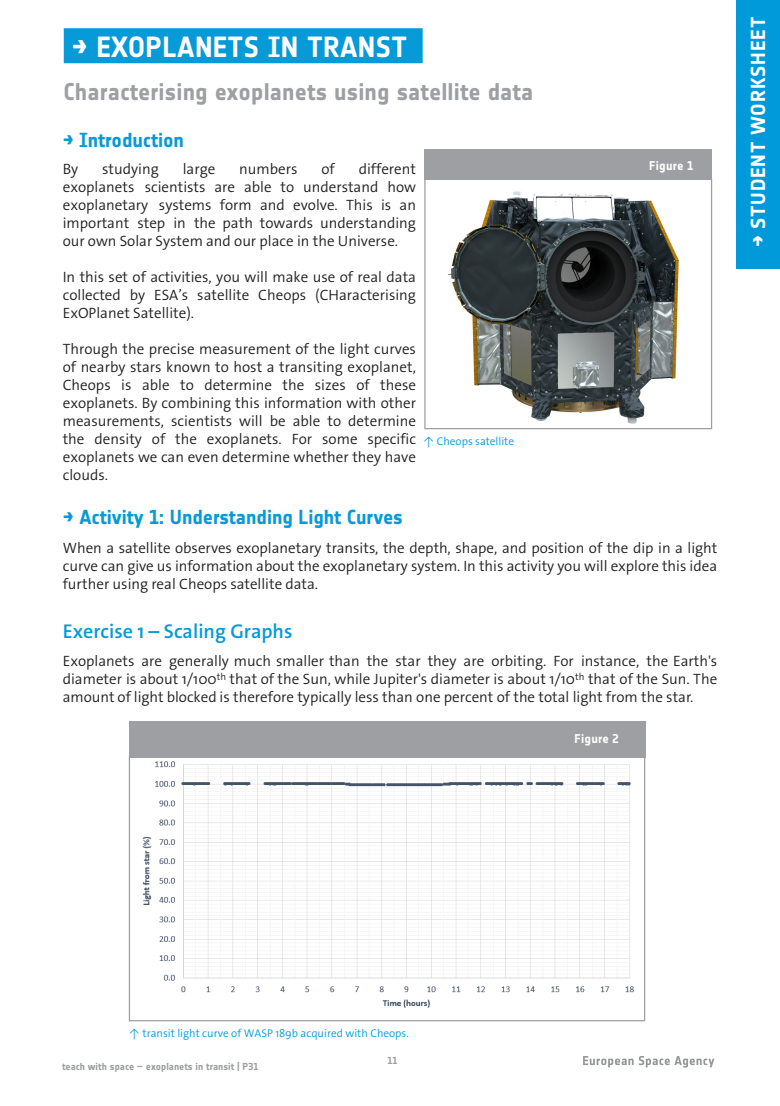
<style>
.page{position:relative;width:780px;height:1106px;background:#fff}
.page>*{position:absolute;margin:0;border:0;box-sizing:border-box;transform-origin:0 0}
.t1{font:700 28.75px "Notes Esa";letter-spacing:.01em;color:#fff}
.t2{font:700 23.75px "Notes Esa";letter-spacing:.005em;color:#9d9fa2}
.Activity_title{font:700 20px "Notes Esa";letter-spacing:-.005em;color:#069ad9}
.Text{font:600 20px "The Sans Os F";color:#069ad9}
.t3{font:700 20px "Notes Esa";letter-spacing:.04em;color:#fff;scale:1.1 1}
.Text-2{font:300 15px/18px "The Sans Os F";color:#231f20;text-align:justify}
.t4{font:700 12.5px "Notes Esa";letter-spacing:.02em;color:#fff}
.t5{font:300 11.25px "The Sans Os F";color:#069ad9}
.t6{font:700 10px "Notes Esa";color:#9d9fa2}
.t7{font:10px "Notes Style Bold Tf";color:#9d9fa2}
</style>
<div class="page">
<svg style="left:583px;top:1056px;width:131px;height:11px"></svg>
<img style="left:448px;top:191px;width:231px;height:233px">
<div style="left:424px;top:178px;width:288px;height:251px;border:1px solid #9d9fa2"></div>
<div style="left:424px;top:149px;width:288px;height:31px;background:#9d9fa2"></div>
<img style="left:142px;top:761px;width:492px;height:247px">
<div style="left:129px;top:721px;width:516px;height:37px;background:#9d9fa2"></div>
<div style="left:735px;top:0;width:45px;height:269px;background:#009ada"></div>
<div style="left:64px;top:28px;width:358px;height:35px;background:#069ad9"></div>
<h1 class="t1" style="left:72px;top:30px;width:337px">→ EXOPLANETS IN TRANST</h1>
<h2 class="t2" style="left:63px;top:78px;width:471px">Characterising exoplanets using satellite data</h2>
<p class="Activity_title" style="left:63px;top:129px;width:123px">→ Introduction</p>
<p class="Text-2" style="left:63px;top:160px;width:17px">By</p>
<p class="Text-2" style="left:102px;top:160px;width:58px">studying</p>
<p class="Text-2" style="left:183px;top:160px;width:34px">large</p>
<p class="Text-2" style="left:239px;top:160px;width:60px">numbers</p>
<p class="Text-2" style="left:321px;top:160px;width:15px">of</p>
<p class="Text-2" style="left:63px;top:160px;width:355px;text-indent:296px">different exoplanets scientists are able to understand how exoplanetary systems form and evolve. This is an important step in the path towards understanding our own Solar System and our place in the Universe.</p>
<p class="Text-2" style="left:63px;top:268px;width:355px">In this set of activities, you will make use of real data collected by ESA’s satellite Cheops (CHaracterising ExOPlanet Satellite).</p>
<p class="Text-2" style="left:63px;top:340px;width:355px">Through the precise measurement of the light curves of nearby stars known to host a transiting exoplanet, Cheops is able to determine the sizes of these exoplanets. By combining this information with other measurements, scientists will be able to determine the density of the exoplanets. For some specific exoplanets we can even determine whether they have clouds.</p>
<p class="t5" style="left:423px;top:434px;width:93px">↑ Cheops satellite</p>
<p class="Activity_title" style="left:63px;top:505px;width:341px">→ Activity 1: Understanding Light Curves</p>
<p class="t4" style="left:649px;top:158px;width:46px">Figure 1</p>
<p class="Text-2" style="left:63px;top:538px;width:656px">When a satellite observes exoplanetary transits, the depth, shape, and position of the dip in a light curve can give us information about the exoplanetary system. In this activity you will explore this idea further using real Cheops satellite data.</p>
<p class="Text" style="left:63px;top:618px;width:231px">Exercise 1 – Scaling Graphs</p>
<p class="Text-2" style="left:63px;top:652px;width:656px">Exoplanets are generally much smaller than the star they are orbiting. For instance, the Earth's diameter is about 1/100<sup>th</sup> that of the Sun, while Jupiter's diameter is about 1/10<sup>th</sup> that of the Sun. The amount of light blocked is therefore typically less than one percent of the total light from the star.</p>
<p class="t4" style="left:574px;top:731px;width:46px">Figure 2</p>
<h3 class="t3" style="left:746px;top:247px;width:211px;rotate:-90deg">→ STUDENT WORKSHEET</h3>
<p class="t5" style="left:129px;top:1025px;width:281px">↑ transit light curve of WASP 189b acquired with Cheops.</p>
<p class="t6" style="left:62px;top:1060px;width:198px">teach with space – exoplanets in transit | P31</p>
<p class="t7" style="left:387px;top:1054px;width:11px">11</p>
</div>
